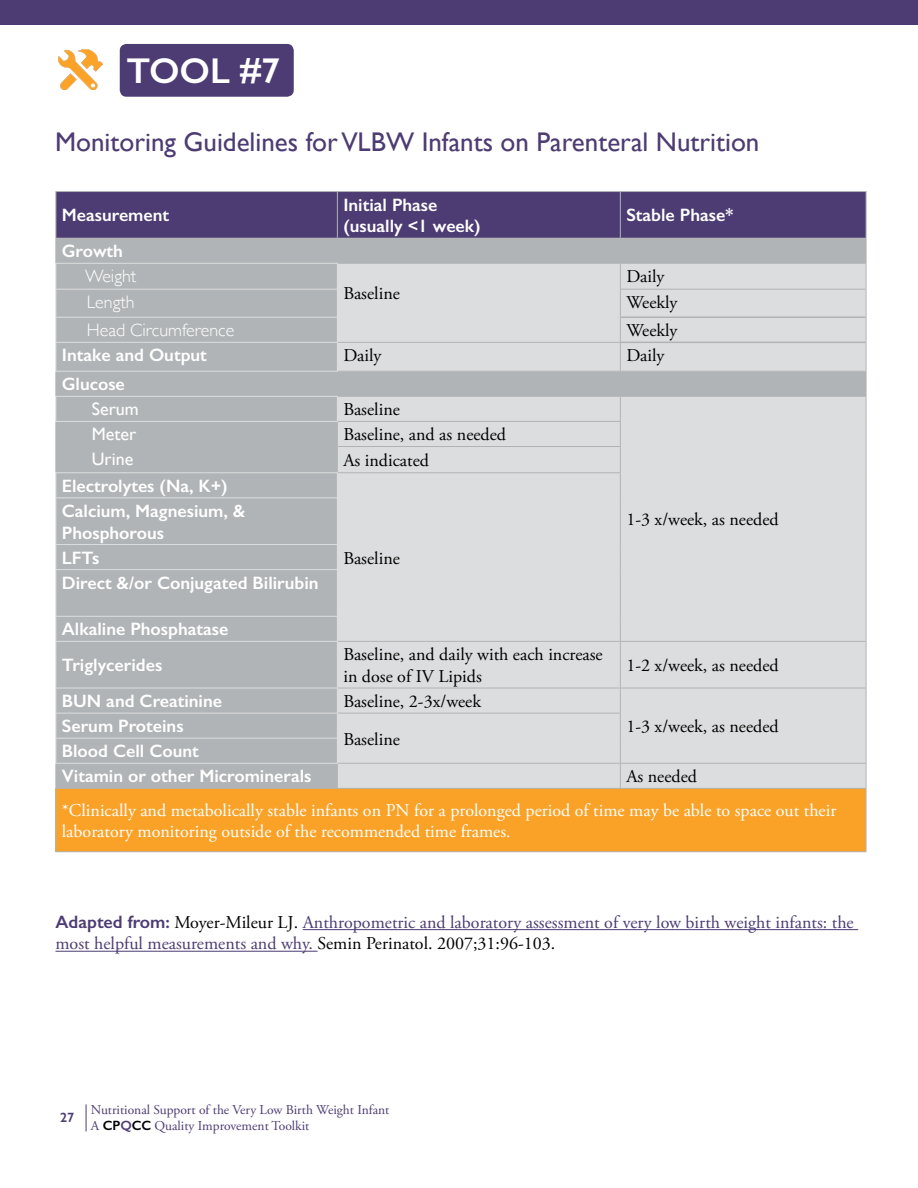
<style>
.page{position:relative;width:918px;height:1188px;background:#fff}
.page>*{position:absolute;margin:0;border:0;box-sizing:border-box;transform-origin:0 0}
.t1{font:600 36px "Gill Sans";color:#fff}
.t2{font:27px "Gill Sans";color:#4d3c73}
.t3{font:600 18px/21.6px "Gill Sans";color:#fff}
.t4{font:18px/21.6px "Adobe Garamond Pro";color:#000}
.t5{font:18px/21.6px "Adobe Garamond Pro";color:#4d3c73}
.t6{font:18px/21.6px "Adobe Garamond Pro";color:#fff}
.t7{font:300 18px "Gill Sans";color:#fff}
.t8{font:18px "Gill Sans";color:#fff}
.t9{font:13.5px/16.2px "Adobe Garamond Pro";color:#4d3c73}
.s1{font-family:"Gill Sans";font-weight:600}
.s2{color:#000}
.s3{font-family:"Gill Sans";font-weight:600;color:#000}
</style>
<div class="page">
<svg style="left:86px;top:1104px;width:1px;height:27px"></svg>
<div style="left:57px;top:498px;width:280px;height:290px;background:#b1b4b6"></div>
<div style="left:338px;top:498px;width:528px;height:290px;background:#dcddde"></div>
<div style="left:56px;top:788px;width:810px;height:64px;background:#faa227"></div>
<hr style="left:56px;top:788px;width:281px;height:1px;background:#b1b4b6">
<hr style="left:56px;top:789px;width:1px;height:62px;background:#b1b4b6">
<hr style="left:56px;top:851px;width:281px;height:1px;background:#b1b4b6">
<hr style="left:337px;top:851px;width:283px;height:1px;background:#b1b4b6">
<hr style="left:620px;top:851px;width:246px;height:1px;background:#b1b4b6">
<hr style="left:337px;top:788px;width:283px;height:1px;background:#b1b4b6">
<hr style="left:56px;top:191px;width:281px;height:1px;background:#b1b4b6">
<hr style="left:337px;top:191px;width:283px;height:1px;background:#b1b4b6">
<hr style="left:620px;top:191px;width:246px;height:1px;background:#b1b4b6">
<hr style="left:338px;top:641px;width:282px;height:1px;background:#b1b4b6">
<hr style="left:338px;top:688px;width:282px;height:1px;background:#b1b4b6">
<hr style="left:338px;top:713px;width:283px;height:1px;background:#b1b4b6">
<hr style="left:338px;top:763px;width:282px;height:1px;background:#b1b4b6">
<hr style="left:620px;top:498px;width:1px;height:47px;background:#b1b4b6">
<hr style="left:866px;top:498px;width:1px;height:47px;background:#b1b4b6">
<svg style="left:620px;top:545px;width:1px;height:25px"></svg>
<svg style="left:866px;top:545px;width:1px;height:25px"></svg>
<hr style="left:620px;top:570px;width:1px;height:46px;background:#b1b4b6">
<hr style="left:866px;top:570px;width:1px;height:46px;background:#b1b4b6">
<svg style="left:620px;top:616px;width:1px;height:25px"></svg>
<svg style="left:866px;top:616px;width:1px;height:25px"></svg>
<hr style="left:620px;top:641px;width:246px;height:1px;background:#b1b4b6">
<hr style="left:620px;top:642px;width:1px;height:46px;background:#b1b4b6">
<hr style="left:866px;top:642px;width:1px;height:46px;background:#b1b4b6">
<hr style="left:620px;top:688px;width:246px;height:1px;background:#b1b4b6">
<hr style="left:620px;top:763px;width:246px;height:1px;background:#b1b4b6">
<svg style="left:620px;top:688px;width:1px;height:100px"></svg>
<svg style="left:866px;top:688px;width:1px;height:100px"></svg>
<hr style="left:620px;top:788px;width:246px;height:1px;background:#b1b4b6">
<hr style="left:866px;top:789px;width:1px;height:62px;background:#b1b4b6">
<svg style="left:56px;top:192px;width:811px;height:306px;background:#b5b4bd"></svg>
<hr style="left:56px;top:497px;width:282px;height:1px;background:#dcddde">
<hr style="left:56px;top:498px;width:1px;height:46px;background:#dcddde">
<hr style="left:337px;top:498px;width:1px;height:46px;background:#dcddde">
<hr style="left:56px;top:544px;width:282px;height:1px;background:#dcddde">
<svg style="left:56px;top:545px;width:1px;height:24px"></svg>
<svg style="left:337px;top:545px;width:1px;height:24px"></svg>
<hr style="left:56px;top:569px;width:282px;height:1px;background:#dcddde">
<hr style="left:56px;top:570px;width:1px;height:46px;background:#dcddde">
<hr style="left:337px;top:570px;width:1px;height:46px;background:#dcddde">
<hr style="left:56px;top:616px;width:282px;height:1px;background:#dcddde">
<svg style="left:56px;top:617px;width:1px;height:24px"></svg>
<svg style="left:337px;top:617px;width:1px;height:24px"></svg>
<hr style="left:56px;top:641px;width:282px;height:1px;background:#dcddde">
<hr style="left:56px;top:642px;width:1px;height:46px;background:#dcddde">
<hr style="left:337px;top:642px;width:1px;height:46px;background:#dcddde">
<hr style="left:56px;top:688px;width:282px;height:1px;background:#dcddde">
<hr style="left:56px;top:713px;width:282px;height:1px;background:#dcddde">
<hr style="left:56px;top:738px;width:282px;height:1px;background:#dcddde">
<svg style="left:56px;top:688px;width:1px;height:100px"></svg>
<svg style="left:337px;top:689px;width:1px;height:99px"></svg>
<hr style="left:56px;top:763px;width:282px;height:1px;background:#dcddde">
<hr style="left:303px;top:929px;width:555px;height:1px;background:#4d3c73">
<hr style="left:56px;top:951px;width:262px;height:1px;background:#4d3c73">
<div style="left:120px;top:44px;width:174px;height:53px;background:#4d3c73;border-radius:7px"></div>
<div style="left:0;top:0;width:918px;height:25px;background:#4d3c73"></div>
<img style="left:58px;top:50px;width:45px;height:39px">
<h1 class="t1" style="left:127px;top:49px;width:155px">TOOL #7</h1>
<h2 class="t2" style="left:55px;top:126px;width:706px">Monitoring Guidelines for VLBW Infants on Parenteral Nutrition</h2>
<p class="t3" style="left:62px;top:204px;width:109px">Measurement</p>
<p class="t3" style="left:343px;top:194px;width:139px">Initial Phase (usually &lt;1 week)</p>
<p class="t3" style="left:626px;top:204px;width:108px">Stable Phase*</p>
<p class="t3" style="left:62px;top:240px;width:63px">Growth</p>
<p class="t7" style="left:85px;top:262px;width:53px">Weight</p>
<p class="t4" style="left:343px;top:283px;width:58px">Baseline</p>
<p class="t4" style="left:626px;top:266px;width:40px">Daily</p>
<p class="t7" style="left:87px;top:288px;width:49px">Length</p>
<p class="t4" style="left:626px;top:292px;width:53px">Weekly</p>
<p class="t7" style="left:87px;top:316px;width:149px">Head Circumference</p>
<p class="t4" style="left:626px;top:320px;width:53px">Weekly</p>
<p class="t3" style="left:62px;top:344px;width:147px">Intake and Output</p>
<p class="t4" style="left:343px;top:346px;width:40px">Daily</p>
<p class="t4" style="left:626px;top:346px;width:40px">Daily</p>
<p class="t3" style="left:62px;top:373px;width:65px">Glucose</p>
<p class="t8" style="left:92px;top:398px;width:48px">Serum</p>
<p class="t4" style="left:343px;top:400px;width:58px">Baseline</p>
<p class="t8" style="left:92px;top:423px;width:46px">Meter</p>
<p class="t4" style="left:343px;top:425px;width:164px">Baseline, and as needed</p>
<p class="t8" style="left:92px;top:448px;width:43px">Urine</p>
<p class="t4" style="left:343px;top:450px;width:87px">As indicated</p>
<p class="t3" style="left:62px;top:475px;width:167px">Electrolytes (Na, K+)</p>
<p class="t3" style="left:62px;top:500px;width:185px">Calcium, Magnesium, &amp;<br>Phosphorous</p>
<p class="t3" style="left:62px;top:545px;width:258px;line-height:25px">LFTs<br>Direct &amp;/or Conjugated Bilirubin</p>
<p class="t3" style="left:62px;top:611px;width:168px;line-height:35.8px">Alkaline Phosphatase<br>Triglycerides</p>
<p class="t4" style="left:343px;top:548px;width:58px">Baseline</p>
<p class="t4" style="left:626px;top:510px;width:154px">1-3 x/week, as needed</p>
<p class="t4" style="left:343px;top:645px;width:261px">Baseline, and daily with each increase in dose of IV Lipids</p>
<p class="t4" style="left:626px;top:655px;width:154px">1-2 x/week, as needed</p>
<p class="t3" style="left:62px;top:690px;width:162px">BUN and Creatinine</p>
<p class="t4" style="left:343px;top:691px;width:139px">Baseline, 2-3x/week</p>
<p class="t3" style="left:62px;top:715px;width:123px">Serum Proteins</p>
<p class="t4" style="left:626px;top:716px;width:154px">1-3 x/week, as needed</p>
<p class="t4" style="left:343px;top:729px;width:58px">Baseline</p>
<p class="t3" style="left:62px;top:739px;width:251px;line-height:25px">Blood Cell Count<br>Vitamin or other Microminerals</p>
<p class="t4" style="left:626px;top:766px;width:72px">As needed</p>
<p class="t6" style="left:62px;top:800px;width:776px">*Clinically and metabolically stable infants on PN for a prolonged period of time may be able to space out their laboratory monitoring outside of the recommended time frames.</p>
<p class="t5" style="left:56px;top:912px;width:800px"><span class="s1">Adapted from:</span> <span class="s2">Moyer-Mileur LJ.</span> Anthropometric and laboratory assessment of very low birth weight infants: the most helpful measurements and why. <span class="s2">Semin Perinatol. 2007;31:96-103.</span></p>
<p class="t9" style="left:91px;top:1102px;width:300px;text-indent:-31px"><span class="s1">27</span> Nutritional Support of the Very Low Birth Weight Infant<br>A <span class="s3">CP</span><span class="s1">Q</span><span class="s3">CC</span> Quality Improvement Toolkit</p>
</div>
